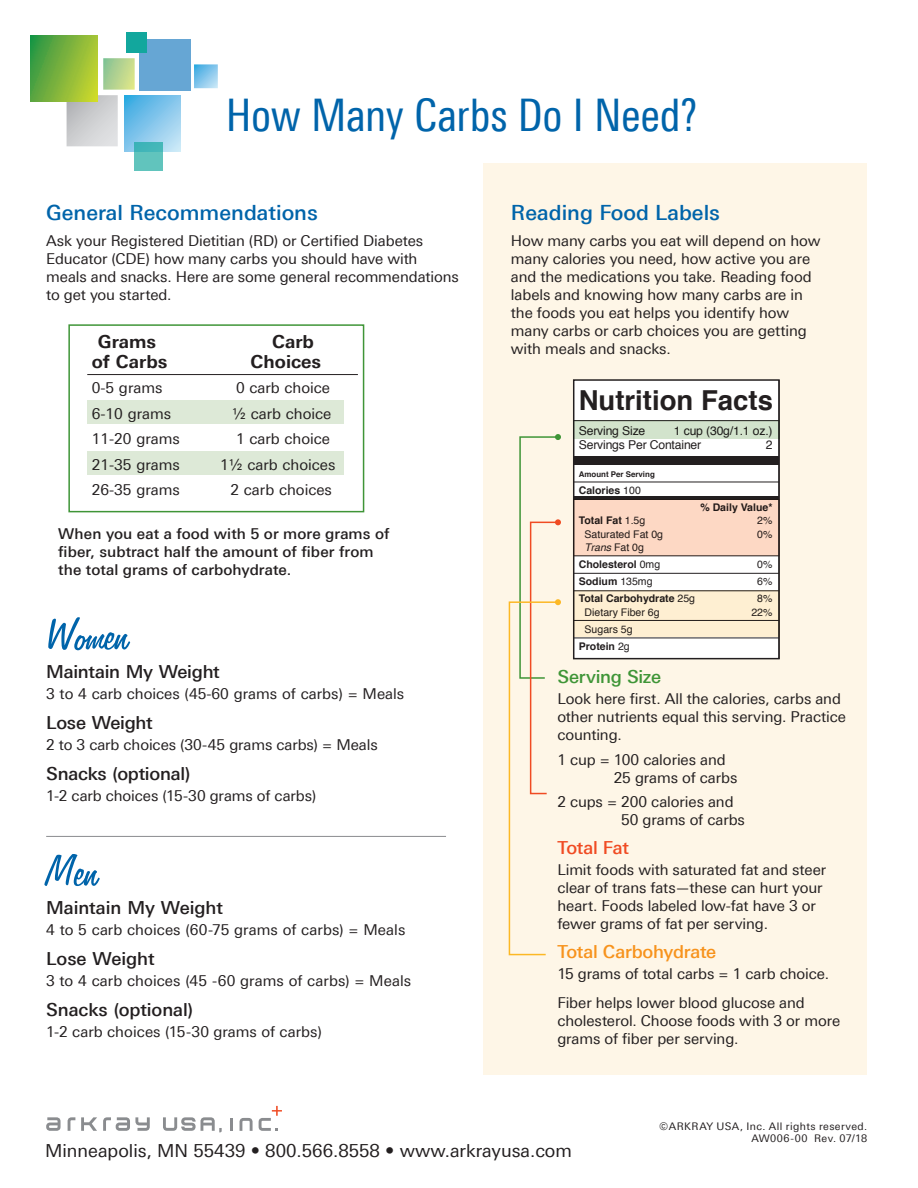
<style>
.page{position:relative;width:918px;height:1188px;background:#fff}
.page>*{position:absolute;margin:0;border:0;box-sizing:border-box;transform-origin:0 0}
.t1{font:51px "Freehand 575 BT Regular B";color:#0064aa}
.Headline_30_36{font:45px "Linotype Univers 420 Cn";letter-spacing:-.01em;color:#0064aa}
.t2{font:700 27.45px "Helvetica";color:#231f20}
.Headline_14_18{font:500 21px "Linotype Univers 530";color:#0064aa}
.Headline_12_15{font:500 18px "Linotype Univers 530";letter-spacing:-.01em;color:#231f20}
.t3{font:18px "Linotype Univers 430";color:#231f20}
.t4{font:700 18px "Linotype Univers 630";color:#231f20}
.Body{font:500 18px "Linotype Univers 530";letter-spacing:-.015em;color:#f7931d}
.Pargraph_heads{font:500 18px "Linotype Univers 530";letter-spacing:-.015em;color:#3f9537}
.Pargraph_heads-2{font:500 18px "Linotype Univers 530";letter-spacing:-.015em;color:#f04b23}
.Body-2{font:15px/18px "Linotype Univers 430";letter-spacing:-.005em;color:#231f20}
.t5{font:500 15px/18px "Linotype Univers 530";color:#231f20}
.Headline_12_15-2{font:15px "Linotype Univers 430";letter-spacing:.005em;color:#231f20}
.t6{font:12.15px/13.4px "Helvetica";letter-spacing:-.015em;color:#231f20}
.t7{font:700 10.5px/17.1px "Helvetica";color:#231f20}
.t8{font:10.5px/17.1px "Helvetica";color:#231f20;text-align:center}
.t9{font:10.5px "Linotype Univers 430";letter-spacing:.035em;color:#231f20}
.t10{font:700 7.95px "Helvetica";color:#231f20}
.s1{font-weight:400}
.s2{font-weight:400;font-style:italic}
.s3{font-weight:700}
</style>
<div class="page">
<div style="left:483px;top:163px;width:384px;height:912px;background:#fef6e7"></div>
<svg style="left:508px;top:434px;width:53px;height:522px"></svg>
<svg style="left:68px;top:1117px;width:7px;height:14px"></svg>
<svg style="left:46px;top:1117px;width:15px;height:14px"></svg>
<svg style="left:103px;top:1117px;width:47px;height:14px"></svg>
<svg style="left:81px;top:1117px;width:16px;height:14px"></svg>
<svg style="left:240px;top:1118px;width:13px;height:13px"></svg>
<svg style="left:230px;top:1118px;width:3px;height:13px"></svg>
<svg style="left:163px;top:1117px;width:59px;height:15px"></svg>
<svg style="left:259px;top:1106px;width:23px;height:25px"></svg>
<hr style="left:46px;top:836px;width:400px;height:1px;background:#8a8c8f">
<svg style="left:194px;top:64px;width:24px;height:24px"></svg>
<svg style="left:31px;top:35px;width:104px;height:111px"></svg>
<svg style="left:124px;top:96px;width:56px;height:56px;background:#81c5eb"></svg>
<svg style="left:134px;top:142px;width:28px;height:29px"></svg>
<div style="left:139px;top:39px;width:51px;height:51px;background:#66a6d4"></div>
<div style="left:127px;top:32px;width:20px;height:21px;background:#12a79d"></div>
<div style="left:576px;top:382px;width:201px;height:274px;background:#fff"></div>
<hr style="left:574px;top:590px;width:205px;height:1px;background:#231f20">
<hr style="left:574px;top:573px;width:205px;height:1px;background:#231f20">
<hr style="left:574px;top:481px;width:205px;height:1px;background:#231f20">
<div style="left:574px;top:456px;width:204px;height:8px;background:#231f20"></div>
<hr style="left:574px;top:497px;width:204px;height:3px;background:#231f20">
<hr style="left:574px;top:637px;width:205px;height:1px;background:#231f20">
<div style="left:573px;top:379px;width:207px;height:280px;border:2px solid #231f20"></div>
<div style="left:87px;top:452px;width:257px;height:23px;background:#dde9d7"></div>
<div style="left:87px;top:401px;width:257px;height:23px;background:#dde9d7"></div>
<hr style="left:87px;top:374px;width:271px;height:1px;background:#231f20">
<div style="left:68px;top:324px;width:296px;height:188px;border:2px solid #3f9537"></div>
<div style="left:573px;top:420px;width:207px;height:19px;background:#d2e3cc"></div>
<div style="left:573px;top:500px;width:207px;height:56px;background:#fdd8c4"></div>
<div style="left:573px;top:591px;width:207px;height:46px;background:#feefd2"></div>
<p class="Headline_30_36" style="left:226px;top:89px;width:473px">How Many Carbs Do I Need?</p>
<p class="Headline_14_18" style="left:46px;top:200px;width:273px">General Recommendations</p>
<p class="Body-2" style="left:46px;top:232px;width:414px">Ask your Registered Dietitian (RD) or Certified Diabetes Educator (CDE) how many carbs you should have with meals and snacks. Here are some general recommendations to get you started.</p>
<p class="t4" style="left:98px;top:331px;width:60px">Grams</p>
<p class="t4" style="left:272px;top:331px;width:43px">Carb</p>
<p class="t4" style="left:92px;top:350px;width:77px">of Carbs</p>
<p class="t4" style="left:251px;top:350px;width:72px">Choices</p>
<p class="Body-2" style="left:92px;top:379px;width:72px">0-5 grams</p>
<p class="Body-2" style="left:236px;top:379px;width:96px">0 carb choice</p>
<p class="Body-2" style="left:92px;top:404px;width:81px">6-10 grams</p>
<p class="Body-2" style="left:232px;top:404px;width:101px">½ carb choice</p>
<p class="Body-2" style="left:92px;top:430px;width:90px">11-20 grams</p>
<p class="Body-2" style="left:236px;top:430px;width:96px">1 carb choice</p>
<p class="Body-2" style="left:92px;top:455px;width:90px">21-35 grams</p>
<p class="Body-2" style="left:220px;top:455px;width:117px">1½ carb choices</p>
<p class="Body-2" style="left:92px;top:481px;width:90px">26-35 grams</p>
<p class="Body-2" style="left:230px;top:481px;width:103px">2 carb choices</p>
<p class="t5" style="left:58px;top:524px;width:333px">When you eat a food with 5 or more grams of fiber, subtract half the amount of fiber from the total grams of carbohydrate.</p>
<p class="t1" style="left:46px;top:608px;width:85px">Women</p>
<p class="Headline_12_15" style="left:46px;top:661px;width:175px">Maintain My Weight</p>
<p class="Body-2" style="left:46px;top:685px;width:360px">3 to 4 carb choices (45-60 grams of carbs) = Meals</p>
<p class="Headline_12_15" style="left:46px;top:712px;width:108px">Lose Weight</p>
<p class="Body-2" style="left:46px;top:736px;width:333px">2 to 3 carb choices (30-45 grams carbs) = Meals</p>
<p class="Headline_12_15" style="left:46px;top:763px;width:146px">Snacks (optional)</p>
<p class="Body-2" style="left:46px;top:787px;width:272px">1-2 carb choices (15-30 grams of carbs)</p>
<p class="t1" style="left:46px;top:844px;width:54px">Men</p>
<p class="Headline_12_15" style="left:46px;top:897px;width:178px">Maintain My Weight</p>
<p class="Headline_12_15-2" style="left:46px;top:921px;width:361px">4 to 5 carb choices (60-75 grams of carbs) = Meals</p>
<p class="Headline_12_15" style="left:46px;top:948px;width:110px">Lose Weight</p>
<p class="Headline_12_15-2" style="left:46px;top:972px;width:367px">3 to 4 carb choices (45 -60 grams of carbs) = Meals</p>
<p class="Headline_12_15" style="left:46px;top:999px;width:148px">Snacks (optional)</p>
<p class="Body-2" style="left:46px;top:1023px;width:277px">1-2 carb choices (15-30 grams of carbs)</p>
<p class="Headline_14_18" style="left:511px;top:200px;width:211px">Reading Food Labels</p>
<p class="Body-2" style="left:511px;top:232px;width:311px">How many carbs you eat will depend on how many calories you need, how active you are and the medications you take. Reading food labels and knowing how many carbs are in the foods you eat helps you identify how many carbs or carb choices you are getting with meals and snacks.</p>
<p class="t2" style="left:579px;top:378px;width:196px">Nutrition Facts</p>
<p class="t6" style="left:579px;top:425px;width:68px">Serving Size</p>
<p class="t6" style="left:579px;top:425px;width:195px;text-indent:95px">1 cup (30g/1.1 oz.)<br>Servings Per Container</p>
<p class="t6" style="left:766px;top:438px;width:8px">2</p>
<p class="t10" style="left:579px;top:468px;width:78px">Amount Per Serving</p>
<p class="t7" style="left:579px;top:482px;width:64px">Calories <span class="s1">100</span></p>
<p class="t7" style="left:700px;top:499px;width:74px">% Daily Value*</p>
<p class="t7" style="left:579px;top:512px;width:68px">Total Fat <span class="s1">1.5g</span></p>
<p class="t8" style="left:757px;top:512px;width:17px">2%</p>
<p class="t8" style="left:585px;top:526px;width:80px">Saturated Fat 0g</p>
<p class="t8" style="left:757px;top:526px;width:17px">0%</p>
<p class="t7" style="left:579px;top:539px;width:83px;text-indent:6px"><span class="s2">Trans</span> <span class="s1">Fat 0g<br></span>Cholesterol <span class="s1">0mg</span></p>
<p class="t8" style="left:757px;top:556px;width:17px">0%</p>
<p class="t7" style="left:579px;top:573px;width:75px">Sodium <span class="s1">135mg</span></p>
<p class="t8" style="left:757px;top:573px;width:17px">6%</p>
<p class="t7" style="left:579px;top:590px;width:118px">Total Carbohydrate <span class="s1">25g</span></p>
<p class="t8" style="left:757px;top:590px;width:17px">8%</p>
<p class="t8" style="left:585px;top:604px;width:77px">Dietary Fiber 6g</p>
<p class="t8" style="left:751px;top:604px;width:23px">22%</p>
<p class="t8" style="left:579px;top:621px;width:55px">Sugars 5g<br><span class="s3">Protein</span> 2g</p>
<p class="Pargraph_heads" style="left:557px;top:666px;width:105px">Serving Size</p>
<p class="Body-2" style="left:557px;top:689px;width:290px">Look here first. All the calories, carbs and other nutrients equal this serving. Practice counting.</p>
<p class="Body-2" style="left:614px;top:750px;width:125px;text-indent:-57px">1 cup = 100 calories and<br>25 grams of carbs</p>
<p class="Body-2" style="left:621px;top:793px;width:125px;text-indent:-64px">2 cups = 200 calories and<br>50 grams of carbs</p>
<p class="Pargraph_heads-2" style="left:557px;top:837px;width:73px">Total Fat</p>
<p class="Body-2" style="left:557px;top:861px;width:270px">Limit foods with saturated fat and steer clear of trans fats—these can hurt your heart. Foods labeled low-fat have 3 or fewer grams of fat per serving.</p>
<p class="Body" style="left:557px;top:941px;width:160px">Total Carbohydrate</p>
<p class="Body-2" style="left:557px;top:965px;width:273px">15 grams of total carbs = 1 carb choice.</p>
<p class="Body-2" style="left:557px;top:993px;width:284px">Fiber helps lower blood glucose and cholesterol. Choose foods with 3 or more grams of fiber per serving.</p>
<p class="t3" style="left:45px;top:1141px;width:528px">Minneapolis, MN 55439 • 800.566.8558 • www.arkrayusa.com</p>
<p class="t9" style="left:659px;top:1120px;width:209px">©ARKRAY USA, Inc. All rights reserved.</p>
<p class="t9" style="left:751px;top:1132px;width:117px">AW006-00 Rev. 07/18</p>
</div>
